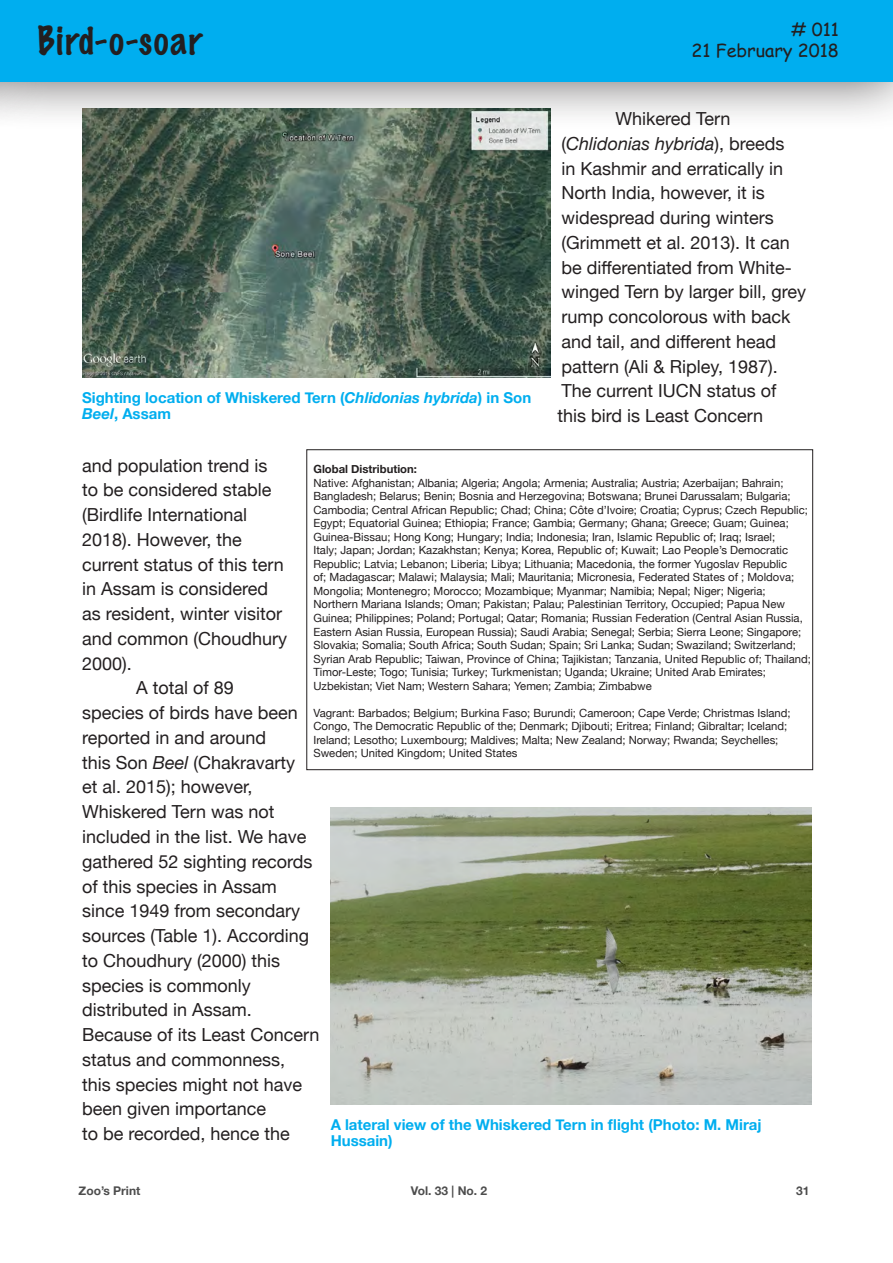
<style>
.page{position:relative;width:893px;height:1263px;background:#fff}
.page>*{position:absolute;margin:0;border:0;box-sizing:border-box;transform-origin:0 0}
.t1{font:100 36px "Marker Felt";letter-spacing:.045em;color:#231f20}
.t2{font:18px/24.8px "Helvetica Neue";color:#231f20}
.t3{font:18px "Comic Sans MS";color:#231f20}
.t4{font:700 15px/16.5px "Helvetica Neue";color:#00aeef}
.t5{font:700 12px "Helvetica Neue";color:#4d4d4d}
.t6{font:11.25px/13.5px "Helvetica Neue";color:#231f20}
.t7{font:700 11.25px "Helvetica Neue";color:#231f20}
.s1{font-style:italic}
</style>
<div class="page">
<div style="left:0;top:0;width:893px;height:132px;background:#231f20;opacity:.75"></div>
<div style="left:0;top:0;width:893px;height:81px;background:#00aeef"></div>
<div style="left:306px;top:449px;width:507px;height:321px;border:1px solid #231f20"></div>
<img style="left:331px;top:807px;width:481px;height:297px">
<img style="left:82px;top:108px;width:469px;height:270px">
<h1 class="t1" style="left:38px;top:12px;width:166px">Bird-o-soar</h1>
<p class="t4" style="left:82px;top:390px;width:451px">Sighting location of Whiskered Tern (<span class="s1">Chlidonias hybrida</span>) in Son<br><span class="s1">Beel</span>, Assam</p>
<h2 class="t3" style="left:791px;top:16px;width:49px"># 011</h2>
<h2 class="t3" style="left:691px;top:37px;width:149px">21 February 2018</h2>
<p class="t2" style="left:557px;top:107px;width:250px;text-indent:58px">Whikered Tern (<span class="s1">Chlidonias hybrida</span>), breeds<br>in Kashmir and erratically in<br>North India, however, it is widespread during winters (Grimmett et al. 2013). It can be differentiated from White&shy;winged Tern by larger bill, grey rump concolorous with back and tail, and different head pattern (Ali &amp; Ripley, 1987).<br>The current IUCN status of<br>this bird is Least Concern</p>
<p class="t2" style="left:82px;top:454px;width:207px">and population trend is to be considered stable (Birdlife International<br>2018). However, the current status of this tern in Assam is considered as resident, winter visitor and common (Choudhury<br>2000).</p>
<p class="t2" style="left:82px;top:677px;width:239px;text-indent:54px">A total of 89<br>species of birds have been reported in and around<br>this Son <span class="s1">Beel</span> (Chakravarty<br>et al. 2015); however,<br>Whiskered Tern was not included in the list. We have gathered 52 sighting records of this species in Assam since 1949 from secondary sources (Table 1). According to Choudhury (2000) this species is commonly distributed in Assam.<br>Because of its Least Concern status and commonness,<br>this species might not have been given importance<br>to be recorded, hence the</p>
<p class="t7" style="left:313px;top:460px;width:105px">Global Distribution:</p>
<p class="t6" style="left:313px;top:476px;width:499px">Native: Afghanistan; Albania; Algeria; Angola; Armenia; Australia; Austria; Azerbaijan; Bahrain; Bangladesh; Belarus; Benin; Bosnia and Herzegovina; Botswana; Brunei Darussalam; Bulgaria; Cambodia; Central African Republic; Chad; China; Côte d’Ivoire; Croatia; Cyprus; Czech Republic; Egypt; Equatorial Guinea; Ethiopia; France; Gambia; Germany; Ghana; Greece; Guam; Guinea; Guinea-Bissau; Hong Kong; Hungary; India; Indonesia; Iran, Islamic Republic of; Iraq; Israel;<br>Italy; Japan; Jordan; Kazakhstan; Kenya; Korea, Republic of; Kuwait; Lao People’s Democratic Republic; Latvia; Lebanon; Liberia; Libya; Lithuania; Macedonia, the former Yugoslav Republic<br>of; Madagascar; Malawi; Malaysia; Mali; Mauritania; Micronesia, Federated States of ; Moldova; Mongolia; Montenegro; Morocco; Mozambique; Myanmar; Namibia; Nepal; Niger; Nigeria; Northern Mariana Islands; Oman; Pakistan; Palau; Palestinian Territory, Occupied; Papua New Guinea; Philippines; Poland; Portugal; Qatar; Romania; Russian Federation (Central Asian Russia, Eastern Asian Russia, European Russia); Saudi Arabia; Senegal; Serbia; Sierra Leone; Singapore; Slovakia; Somalia; South Africa; South Sudan; Spain; Sri Lanka; Sudan; Swaziland; Switzerland; Syrian Arab Republic; Taiwan, Province of China; Tajikistan; Tanzania, United Republic of; Thailand; Timor-Leste; Togo; Tunisia; Turkey; Turkmenistan; Uganda; Ukraine; United Arab Emirates; Uzbekistan; Viet Nam; Western Sahara; Yemen; Zambia; Zimbabwe</p>
<p class="t6" style="left:313px;top:707px;width:479px">Vagrant: Barbados; Belgium; Burkina Faso; Burundi; Cameroon; Cape Verde; Christmas Island; Congo, The Democratic Republic of the; Denmark; Djibouti; Eritrea; Finland; Gibraltar; Iceland; Ireland; Lesotho; Luxembourg; Maldives; Malta; New Zealand; Norway; Rwanda; Seychelles; Sweden; United Kingdom; United States</p>
<p class="t4" style="left:331px;top:1116px;width:433px">A lateral view of the Whiskered Tern in flight (Photo: M. Miraj<br>Hussain)</p>
<p class="t5" style="left:79px;top:1181px;width:63px">Zoo’s Print</p>
<p class="t5" style="left:411px;top:1181px;width:78px">Vol. 33 | No. 2</p>
<p class="t5" style="left:796px;top:1181px;width:15px">31</p>
</div>
